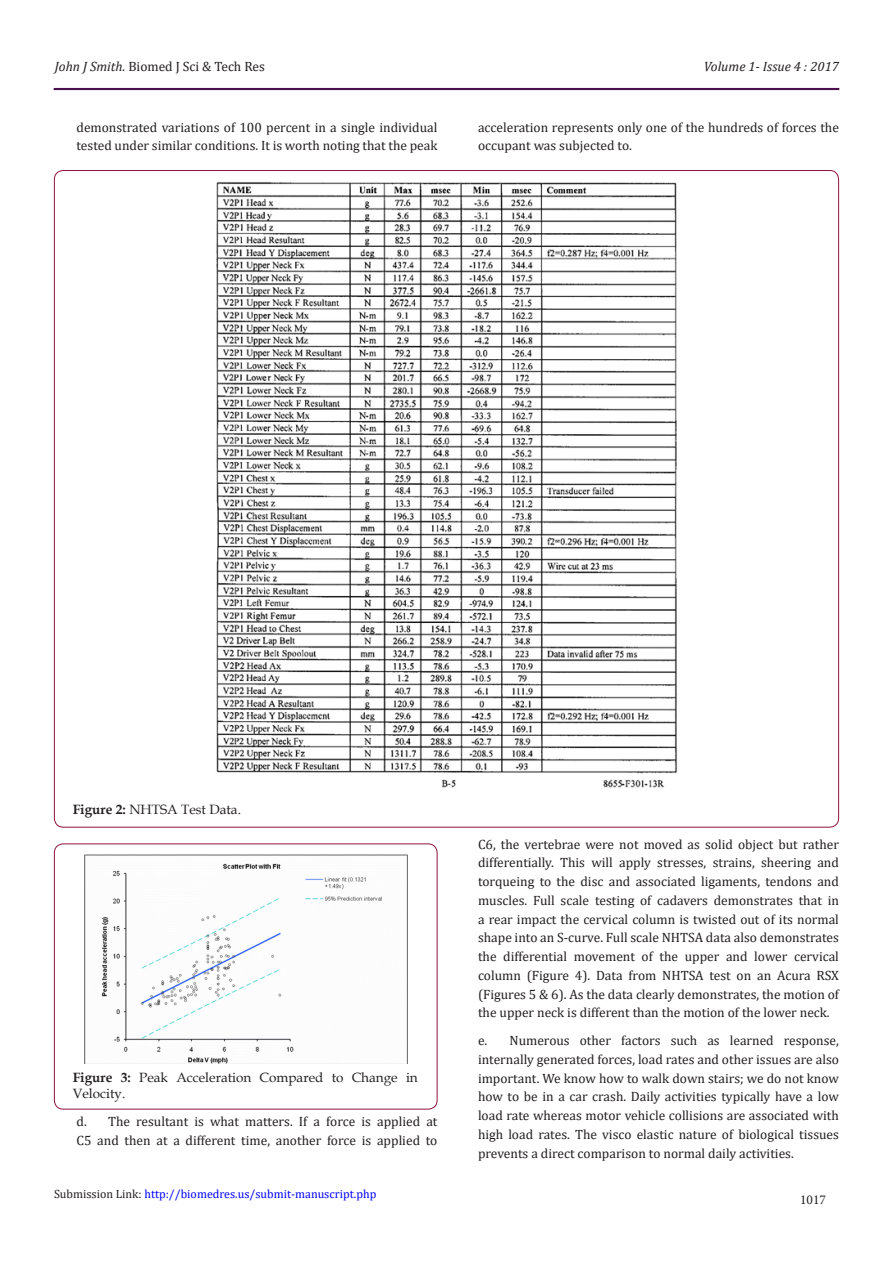
<style>
.page{position:relative;width:893px;height:1263px;background:#fff}
.page>*{position:absolute;margin:0;border:0;box-sizing:border-box;transform-origin:0 0}
.t1{font:13.5px/18.8px "Cambria";color:#231f20}
.t2{font:13.5px/16px "Book Antiqua";color:#231f20}
.t3{font:italic 13.5px "Cambria";color:#231f20}
.t4{font:13.5px "Minion Pro";color:#231f20}
.t5{font:12px "Cambria";color:#00f}
.s1{font-style:italic}
.s2{font-weight:700}
.s3{color:#231f20}
</style>
<div class="page">
<hr style="left:54px;top:88px;width:785px;height:2px;background:#480a4b">
<img style="left:216px;top:182px;width:461px;height:606px">
<div style="left:54px;top:843px;width:383px;height:266px;border:1px solid #8f133a;border-radius:9px"></div>
<img style="left:85px;top:855px;width:323px;height:209px">
<p class="t1" style="left:55px;top:57px;width:212px"><span class="s1">John J Smith.</span> Biomed J Sci &amp; Tech Res</p>
<p class="t3" style="left:704px;top:57px;width:137px">Volume 1- Issue 4 : 2017</p>
<p class="t1" style="left:76px;top:118px;width:362px">demonstrated variations of 100 percent in a single individual tested under similar conditions. It is worth noting that the peak</p>
<p class="t1" style="left:478px;top:118px;width:362px">acceleration represents only one of the hundreds of forces the occupant was subjected to.</p>
<p class="t2" style="left:73px;top:801px;width:170px"><span class="s2">Figure 2:</span> NHTSA Test Data.</p>
<p class="t2" style="left:73px;top:1069px;width:347px"><span class="s2">Figure 3:</span> Peak Acceleration Compared to Change in<br>Velocity.</p>
<p class="t1" style="left:76px;top:1112px;width:362px">d. The resultant is what matters. If a force is applied at<br>C5 and then at a different time, another force is applied to</p>
<p class="t5" style="left:54px;top:1186px;width:324px"><span class="s3">Submission Link:</span> http://biomedres.us/submit-manuscript.php</p>
<p class="t1" style="left:478px;top:835px;width:362px;text-align:justify">C6, the vertebrae were not moved as solid object but rather differentially. This will apply stresses, strains, sheering and torqueing to the disc and associated ligaments, tendons and muscles. Full scale testing of cadavers demonstrates that in a rear impact the cervical column is twisted out of its normal shape into an S-curve. Full scale NHTSA data also demonstrates the differential movement of the upper and lower cervical column (Figure 4). Data from NHTSA test on an Acura RSX (Figures 5 &amp; 6). As the data clearly demonstrates, the motion of the upper neck is different than the motion of the lower neck.</p>
<p class="t1" style="left:478px;top:1031px;width:362px;text-align:justify">e. Numerous other factors such as learned response, internally generated forces, load rates and other issues are also important. We know how to walk down stairs; we do not know how to be in a car crash. Daily activities typically have a low load rate whereas motor vehicle collisions are associated with high load rates. The visco elastic nature of biological tissues prevents a direct comparison to normal daily activities.</p>
<p class="t4" style="left:800px;top:1191px;width:27px">1017</p>
</div>
